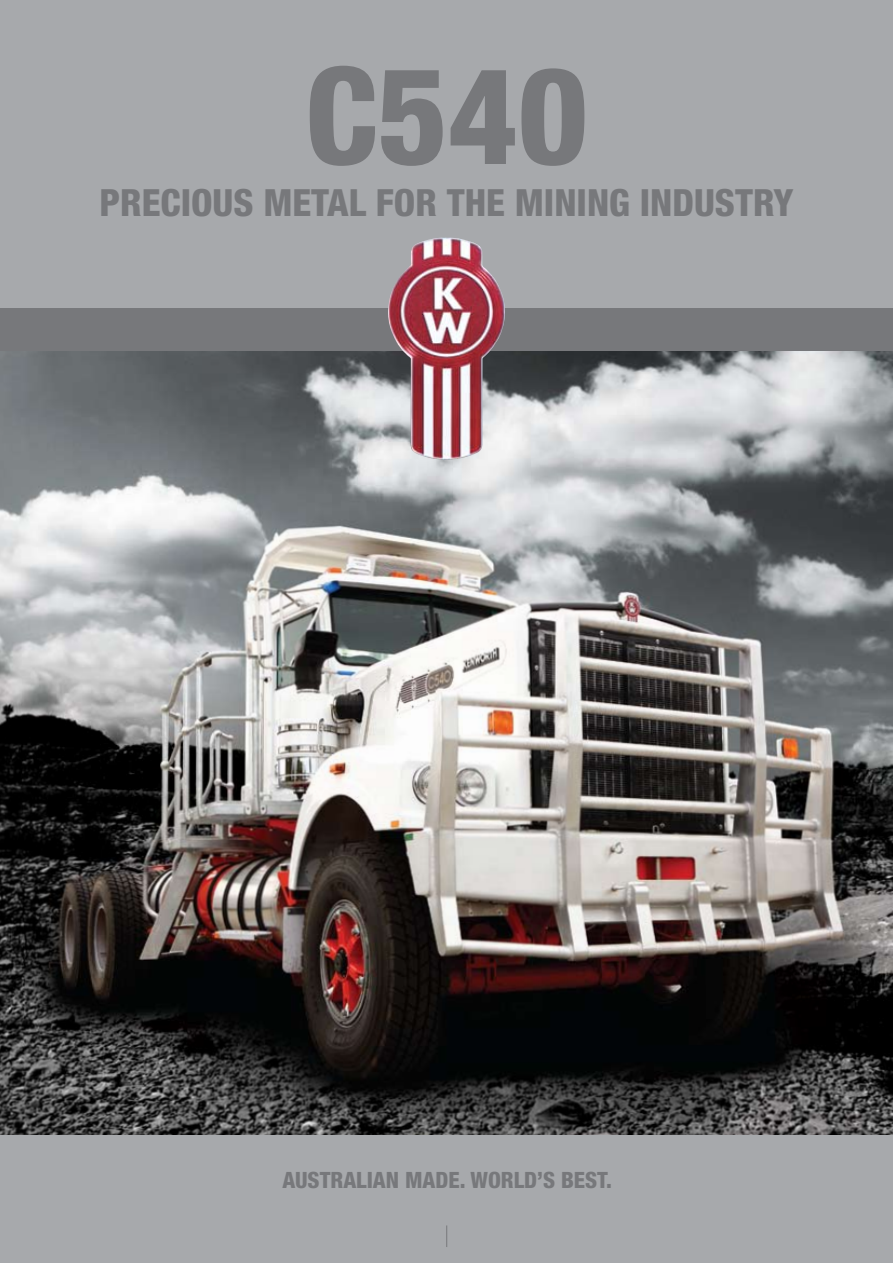
<style>
.page{position:relative;width:893px;height:1263px;background:#fff}
.page>*{position:absolute;margin:0;border:0;box-sizing:border-box;transform-origin:0 0}
.t1{font:800 condensed 135px "Helvetica Neue";color:#77787b}
.t2{font:800 condensed 37.5px "Helvetica Neue";color:#77787b}
.t3{font:800 condensed 22.5px "Helvetica Neue";color:#77787b}
</style>
<div class="page">
<img style="left:0;top:351px;width:893px;height:784px">
<div style="left:0;top:0;width:893px;height:319px;background:#a7a9ac"></div>
<div style="left:0;top:308px;width:893px;height:43px;background:#77787b"></div>
<img style="left:388px;top:238px;width:117px;height:222px">
<div style="left:0;top:1135px;width:893px;height:128px;background:#a7a9ac"></div>
<svg style="left:446px;top:1225px;width:1px;height:22px"></svg>
<h1 class="t1" style="left:305px;top:32px;width:285px">C540</h1>
<p class="t2" style="left:99px;top:179px;width:696px">PRECIOUS METAL FOR THE MINING INDUSTRY</p>
<p class="t3" style="left:282px;top:1166px;width:331px">AUSTRALIAN MADE. WORLD’S BEST.</p>
</div>
